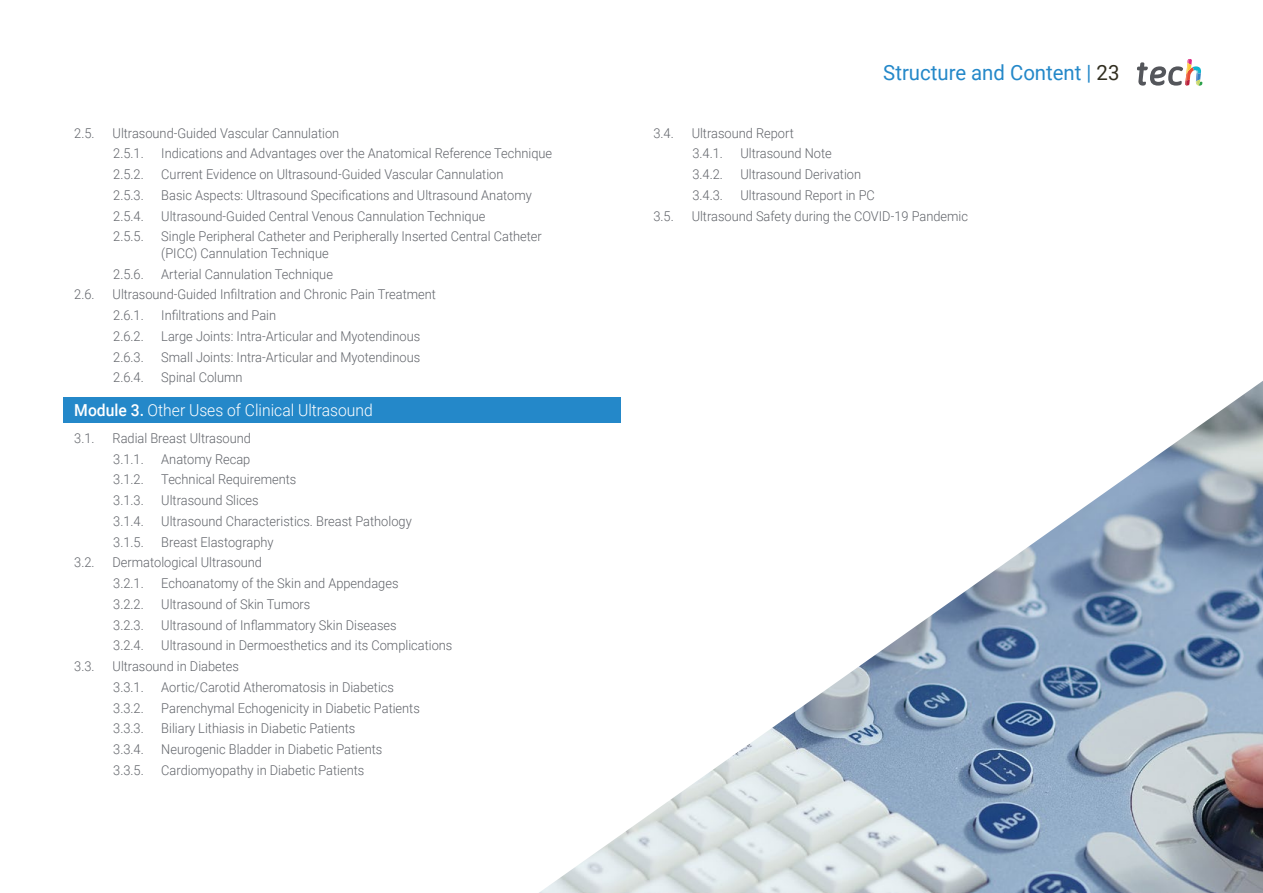
<style>
.page{position:relative;width:1263px;height:893px;background:#fff}
.page>*{position:absolute;margin:0;border:0;box-sizing:border-box;transform-origin:0 0}
.t1{font:21px "Roboto";color:#2488c9}
.t2{font:300 16.5px "Roboto";color:#fff;scale:.95 1}
.t3{font:300 13.5px/20.7px "Roboto";color:#61646a;scale:.95 1}
.s1{font-weight:500}
.s2{color:#312e20}
</style>
<div class="page">
<div style="left:63px;top:397px;width:558px;height:25px;background:#2488c9"></div>
<img style="left:536px;top:381px;width:727px;height:512px">
<svg style="left:1137px;top:59px;width:65px;height:27px"></svg>
<p class="t3" style="left:74px;top:122px;width:23px">2.5.</p>
<p class="t3" style="left:113px;top:122px;width:240px">Ultrasound-Guided Vascular Cannulation<br>2.5.1.</p>
<p class="t3" style="left:161px;top:143px;width:413px">Indications and Advantages over the Anatomical Reference Technique</p>
<p class="t3" style="left:113px;top:164px;width:34px">2.5.2.</p>
<p class="t3" style="left:161px;top:164px;width:362px">Current Evidence on Ultrasound-Guided Vascular Cannulation</p>
<p class="t3" style="left:113px;top:184px;width:34px">2.5.3.</p>
<p class="t3" style="left:161px;top:184px;width:391px">Basic Aspects: Ultrasound Specifications and Ultrasound Anatomy</p>
<p class="t3" style="left:113px;top:205px;width:34px">2.5.4.</p>
<p class="t3" style="left:161px;top:205px;width:343px">Ultrasound-Guided Central Venous Cannulation Technique</p>
<p class="t3" style="left:113px;top:226px;width:34px">2.5.5.</p>
<p class="t3" style="left:161px;top:228px;width:402px;line-height:16.5px">Single Peripheral Catheter and Peripherally Inserted Central Catheter (PICC) Cannulation Technique</p>
<p class="t3" style="left:113px;top:263px;width:34px">2.5.6.</p>
<p class="t3" style="left:161px;top:263px;width:182px">Arterial Cannulation Technique</p>
<p class="t3" style="left:74px;top:284px;width:23px">2.6.</p>
<p class="t3" style="left:113px;top:284px;width:342px">Ultrasound-Guided Infiltration and Chronic Pain Treatment<br>2.6.1.</p>
<p class="t3" style="left:161px;top:305px;width:122px">Infiltrations and Pain</p>
<p class="t3" style="left:113px;top:325px;width:34px">2.6.2.</p>
<p class="t3" style="left:161px;top:325px;width:274px">Large Joints: Intra-Articular and Myotendinous</p>
<p class="t3" style="left:113px;top:346px;width:34px">2.6.3.</p>
<p class="t3" style="left:161px;top:346px;width:274px">Small Joints: Intra-Articular and Myotendinous</p>
<p class="t3" style="left:113px;top:367px;width:34px">2.6.4.</p>
<p class="t3" style="left:161px;top:367px;width:87px">Spinal Column</p>
<p class="t2" style="left:74px;top:398px;width:316px"><span class="s1">Module 3.</span> Other Uses of Clinical Ultrasound</p>
<p class="t3" style="left:74px;top:427px;width:23px">3.1.</p>
<p class="t3" style="left:113px;top:427px;width:147px">Radial Breast Ultrasound<br>3.1.1.</p>
<p class="t3" style="left:161px;top:448px;width:95px">Anatomy Recap</p>
<p class="t3" style="left:113px;top:469px;width:34px">3.1.2.</p>
<p class="t3" style="left:161px;top:469px;width:144px">Technical Requirements</p>
<p class="t3" style="left:113px;top:489px;width:34px">3.1.3.</p>
<p class="t3" style="left:161px;top:489px;width:104px">Ultrasound Slices</p>
<p class="t3" style="left:113px;top:510px;width:34px">3.1.4.</p>
<p class="t3" style="left:161px;top:510px;width:265px">Ultrasound Characteristics. Breast Pathology</p>
<p class="t3" style="left:113px;top:531px;width:34px">3.1.5.</p>
<p class="t3" style="left:161px;top:531px;width:120px">Breast Elastography</p>
<p class="t3" style="left:74px;top:552px;width:23px">3.2.</p>
<p class="t3" style="left:113px;top:552px;width:159px">Dermatological Ultrasound<br>3.2.1.</p>
<p class="t3" style="left:161px;top:572px;width:251px">Echoanatomy of the Skin and Appendages</p>
<p class="t3" style="left:113px;top:593px;width:34px">3.2.2.</p>
<p class="t3" style="left:161px;top:593px;width:158px">Ultrasound of Skin Tumors</p>
<p class="t3" style="left:113px;top:614px;width:34px">3.2.3.</p>
<p class="t3" style="left:161px;top:614px;width:249px">Ultrasound of Inflammatory Skin Diseases</p>
<p class="t3" style="left:113px;top:635px;width:34px">3.2.4.</p>
<p class="t3" style="left:161px;top:635px;width:308px">Ultrasound in Dermoesthetics and its Complications</p>
<p class="t3" style="left:74px;top:655px;width:23px">3.3.</p>
<p class="t3" style="left:113px;top:655px;width:135px">Ultrasound in Diabetes<br>3.3.1.</p>
<p class="t3" style="left:161px;top:676px;width:246px">Aortic/Carotid Atheromatosis in Diabetics</p>
<p class="t3" style="left:113px;top:697px;width:34px">3.3.2.</p>
<p class="t3" style="left:161px;top:697px;width:274px">Parenchymal Echogenicity in Diabetic Patients</p>
<p class="t3" style="left:113px;top:718px;width:34px">3.3.3.</p>
<p class="t3" style="left:161px;top:718px;width:206px">Biliary Lithiasis in Diabetic Patients</p>
<p class="t3" style="left:113px;top:738px;width:34px">3.3.4.</p>
<p class="t3" style="left:161px;top:738px;width:234px">Neurogenic Bladder in Diabetic Patients</p>
<p class="t3" style="left:113px;top:759px;width:34px">3.3.5.</p>
<p class="t3" style="left:161px;top:759px;width:215px">Cardiomyopathy in Diabetic Patients</p>
<h1 class="t1" style="left:883px;top:57px;width:238px">Structure and Content | <span class="s2">23</span></h1>
<p class="t3" style="left:653px;top:122px;width:23px">3.4.</p>
<p class="t3" style="left:692px;top:122px;width:109px">Ultrasound Report<br>3.4.1.</p>
<p class="t3" style="left:740px;top:143px;width:98px">Ultrasound Note</p>
<p class="t3" style="left:692px;top:163px;width:34px">3.4.2.</p>
<p class="t3" style="left:740px;top:163px;width:129px">Ultrasound Derivation</p>
<p class="t3" style="left:692px;top:184px;width:34px">3.4.3.</p>
<p class="t3" style="left:740px;top:184px;width:143px">Ultrasound Report in PC</p>
<p class="t3" style="left:653px;top:205px;width:23px">3.5.</p>
<p class="t3" style="left:692px;top:205px;width:292px">Ultrasound Safety during the COVID-19 Pandemic</p>
</div>
